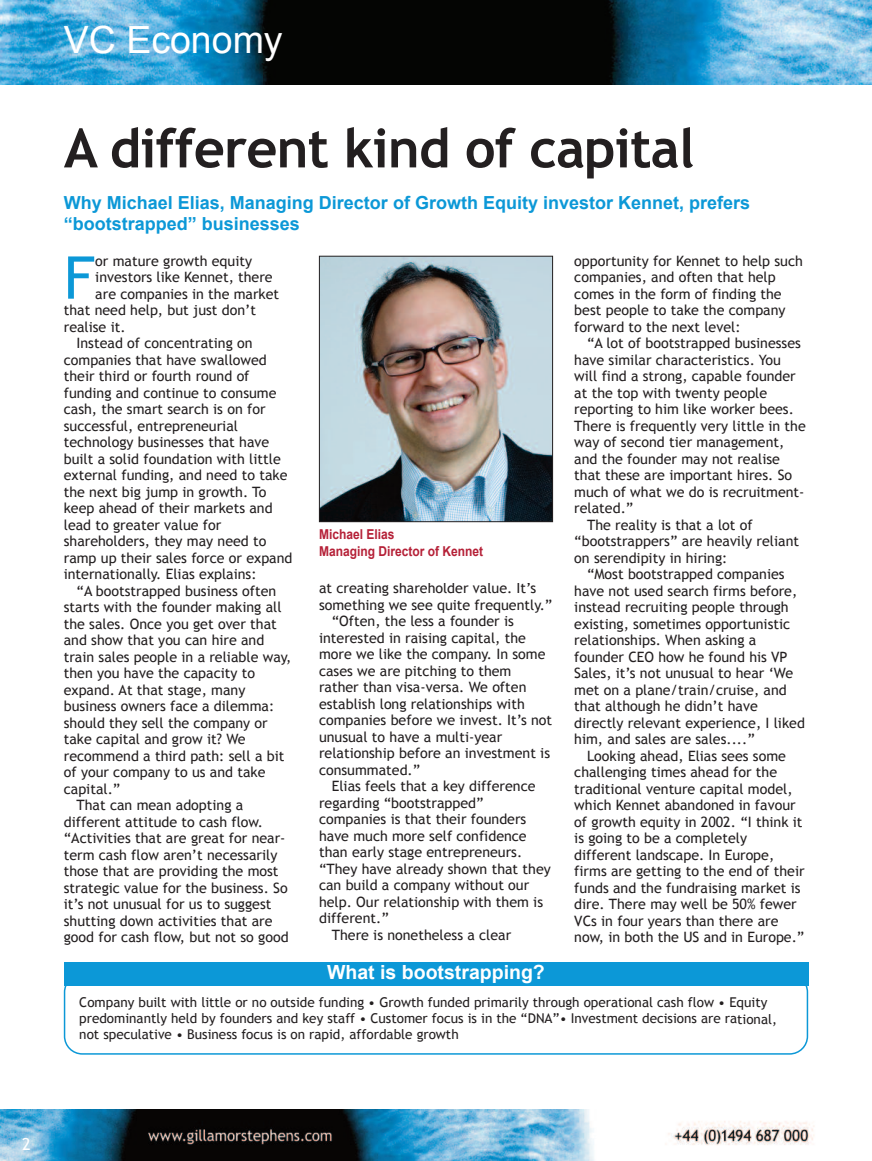
<style>
.page{position:relative;width:872px;height:1161px;background:#fff}
.page>*{position:absolute;margin:0;border:0;box-sizing:border-box;transform-origin:0 0}
.t1{font:58.95px "Trebuchet MS";color:#0c98d7}
.t2{font:700 54px "Trebuchet MS";letter-spacing:-.015em;color:#231f20}
.t3{font:37.5px "Arial";color:#fff}
.t4{font:700 19.5px "Arial";color:#fff}
.t5{font:700 18px/21.6px "Arial";color:#0c98d7}
.t6{font:16.5px "Trebuchet MS";color:#fff}
.t7{font:14.25px/16.5px "Trebuchet MS";color:#231f20}
.t8{font:700 13.65px/16.4px "Arial";color:#b52037;scale:.88 1}
.t9{font:13.5px/16.2px "Trebuchet MS";color:#231f20}
</style>
<div class="page">
<img style="left:0;top:1110px;width:815px;height:51px">
<img style="left:0;top:0;width:872px;height:84px">
<svg style="left:64px;top:986px;width:744px;height:68px"></svg>
<div style="left:64px;top:962px;width:744px;height:24px;background:#0c98d7"></div>
<img style="left:321px;top:258px;width:230px;height:262px">
<div style="left:319px;top:256px;width:234px;height:266px;border:1px solid #231f20"></div>
<h3 class="t3" style="left:64px;top:19px;width:220px">VC Economy</h3>
<h2 class="t2" style="left:64px;top:117px;width:632px">A different kind of capital</h2>
<p class="t5" style="left:64px;top:192px;width:688px">Why Michael Elias, Managing Director of Growth Equity investor Kennet, prefers “bootstrapped” businesses</p>
<h1 class="t1" style="left:64px;top:243px;width:32px">F</h1>
<p class="t7" style="left:95px;top:252px;width:158px">or mature growth equity</p>
<p class="t7" style="left:95px;top:269px;width:179px">investors like Kennet, there</p>
<p class="t7" style="left:95px;top:285px;width:185px">are companies in the market</p>
<p class="t7" style="left:64px;top:302px;width:194px">that need help, but just don’t</p>
<p class="t7" style="left:64px;top:318px;width:63px">realise it.</p>
<p class="t7" style="left:77px;top:335px;width:178px">Instead of concentrating on</p>
<p class="t7" style="left:64px;top:351px;width:205px">companies that have swallowed</p>
<p class="t7" style="left:64px;top:368px;width:187px">their third or fourth round of</p>
<p class="t7" style="left:64px;top:384px;width:214px">funding and continue to consume</p>
<p class="t7" style="left:64px;top:401px;width:203px">cash, the smart search is on for</p>
<p class="t7" style="left:64px;top:417px;width:176px">successful, entrepreneurial</p>
<p class="t7" style="left:64px;top:434px;width:207px">technology businesses that have</p>
<p class="t7" style="left:64px;top:450px;width:218px">built a solid foundation with little</p>
<p class="t7" style="left:64px;top:467px;width:225px">external funding, and need to take</p>
<p class="t7" style="left:64px;top:483px;width:204px">the next big jump in growth. To</p>
<p class="t7" style="left:64px;top:500px;width:210px">keep ahead of their markets and</p>
<p class="t7" style="left:64px;top:516px;width:159px">lead to greater value for</p>
<p class="t7" style="left:64px;top:533px;width:204px">shareholders, they may need to</p>
<p class="t7" style="left:64px;top:549px;width:230px">ramp up their sales force or expand</p>
<p class="t7" style="left:64px;top:566px;width:194px">internationally. Elias explains:</p>
<p class="t7" style="left:77px;top:582px;width:201px">“A bootstrapped business often</p>
<p class="t7" style="left:64px;top:599px;width:219px">starts with the founder making all</p>
<p class="t7" style="left:64px;top:615px;width:214px">the sales. Once you get over that</p>
<p class="t7" style="left:64px;top:632px;width:202px">and show that you can hire and</p>
<p class="t7" style="left:64px;top:648px;width:229px">train sales people in a reliable way,</p>
<p class="t7" style="left:64px;top:665px;width:193px">then you have the capacity to</p>
<p class="t7" style="left:64px;top:681px;width:183px">expand. At that stage, many</p>
<p class="t7" style="left:64px;top:698px;width:212px">business owners face a dilemma:</p>
<p class="t7" style="left:64px;top:714px;width:205px">should they sell the company or</p>
<p class="t7" style="left:64px;top:731px;width:183px">take capital and grow it? We</p>
<p class="t7" style="left:64px;top:747px;width:222px">recommend a third path: sell a bit</p>
<p class="t7" style="left:64px;top:764px;width:203px">of your company to us and take</p>
<p class="t7" style="left:64px;top:780px;width:58px">capital.”</p>
<p class="t7" style="left:77px;top:797px;width:168px">That can mean adopting a</p>
<p class="t7" style="left:64px;top:813px;width:201px">different attitude to cash flow.</p>
<p class="t7" style="left:64px;top:830px;width:223px">“Activities that are great for near-</p>
<p class="t7" style="left:64px;top:846px;width:215px">term cash flow aren’t necessarily</p>
<p class="t7" style="left:64px;top:863px;width:216px">those that are providing the most</p>
<p class="t7" style="left:64px;top:879px;width:225px">strategic value for the business. So</p>
<p class="t7" style="left:64px;top:896px;width:209px">it’s not unusual for us to suggest</p>
<p class="t7" style="left:64px;top:912px;width:210px">shutting down activities that are</p>
<p class="t7" style="left:64px;top:929px;width:226px">good for cash flow, but not so good</p>
<p class="t8" style="left:319px;top:526px;width:188px">Michael Elias<br>Managing Director of Kennet</p>
<p class="t7" style="left:319px;top:580px;width:219px">at creating shareholder value. It’s</p>
<p class="t7" style="left:319px;top:596px;width:235px">something we see quite frequently.”</p>
<p class="t7" style="left:332px;top:613px;width:184px">“Often, the less a founder is</p>
<p class="t7" style="left:319px;top:629px;width:208px">interested in raising capital, the</p>
<p class="t7" style="left:319px;top:646px;width:228px">more we like the company. In some</p>
<p class="t7" style="left:319px;top:662px;width:194px">cases we are pitching to them</p>
<p class="t7" style="left:319px;top:679px;width:209px">rather than visa-versa. We often</p>
<p class="t7" style="left:319px;top:695px;width:207px">establish long relationships with</p>
<p class="t7" style="left:319px;top:712px;width:235px">companies before we invest. It’s not</p>
<p class="t7" style="left:319px;top:728px;width:185px">unusual to have a multi-year</p>
<p class="t7" style="left:319px;top:745px;width:232px">relationship before an investment is</p>
<p class="t7" style="left:319px;top:761px;width:103px">consummated.”</p>
<p class="t7" style="left:332px;top:778px;width:205px">Elias feels that a key difference</p>
<p class="t7" style="left:319px;top:794px;width:166px">regarding “bootstrapped”</p>
<p class="t7" style="left:319px;top:811px;width:209px">companies is that their founders</p>
<p class="t7" style="left:319px;top:827px;width:209px">have much more self confidence</p>
<p class="t7" style="left:319px;top:844px;width:205px">than early stage entrepreneurs.</p>
<p class="t7" style="left:319px;top:860px;width:233px">“They have already shown that they</p>
<p class="t7" style="left:319px;top:877px;width:212px">can build a company without our</p>
<p class="t7" style="left:319px;top:893px;width:226px">help. Our relationship with them is</p>
<p class="t7" style="left:319px;top:910px;width:71px">different.”</p>
<p class="t7" style="left:332px;top:926px;width:181px">There is nonetheless a clear</p>
<p class="t7" style="left:574px;top:252px;width:230px">opportunity for Kennet to help such companies, and often that help comes in the form of finding the best people to take the company forward to the next level:</p>
<p class="t7" style="left:587px;top:335px;width:215px">“A lot of bootstrapped businesses</p>
<p class="t7" style="left:574px;top:351px;width:208px">have similar characteristics. You</p>
<p class="t7" style="left:574px;top:368px;width:223px">will find a strong, capable founder</p>
<p class="t7" style="left:574px;top:384px;width:194px">at the top with twenty people</p>
<p class="t7" style="left:574px;top:401px;width:221px">reporting to him like worker bees.</p>
<p class="t7" style="left:574px;top:417px;width:233px">There is frequently very little in the</p>
<p class="t7" style="left:574px;top:434px;width:211px">way of second tier management,</p>
<p class="t7" style="left:574px;top:450px;width:207px">and the founder may not realise</p>
<p class="t7" style="left:574px;top:467px;width:219px">that these are important hires. So</p>
<p class="t7" style="left:574px;top:483px;width:232px">much of what we do is recruitment-</p>
<p class="t7" style="left:574px;top:500px;width:61px">related.”</p>
<p class="t7" style="left:587px;top:516px;width:167px">The reality is that a lot of</p>
<p class="t7" style="left:574px;top:533px;width:226px">“bootstrappers” are heavily reliant</p>
<p class="t7" style="left:574px;top:549px;width:155px">on serendipity in hiring:</p>
<p class="t7" style="left:587px;top:566px;width:199px">“Most bootstrapped companies</p>
<p class="t7" style="left:574px;top:582px;width:224px">have not used search firms before,</p>
<p class="t7" style="left:574px;top:599px;width:216px">instead recruiting people through</p>
<p class="t7" style="left:574px;top:615px;width:217px">existing, sometimes opportunistic</p>
<p class="t7" style="left:574px;top:632px;width:183px">relationships. When asking a</p>
<p class="t7" style="left:574px;top:648px;width:215px">founder CEO how he found his VP</p>
<p class="t7" style="left:574px;top:665px;width:220px">Sales, it’s not unusual to hear ‘We</p>
<p class="t7" style="left:574px;top:681px;width:214px">met on a plane/train/cruise, and</p>
<p class="t7" style="left:574px;top:698px;width:185px">that although he didn’t have</p>
<p class="t7" style="left:574px;top:714px;width:232px">directly relevant experience, I liked</p>
<p class="t7" style="left:574px;top:731px;width:182px">him, and sales are sales....”</p>
<p class="t7" style="left:587px;top:747px;width:200px">Looking ahead, Elias sees some</p>
<p class="t7" style="left:574px;top:764px;width:204px">challenging times ahead for the</p>
<p class="t7" style="left:574px;top:780px;width:220px">traditional venture capital model,</p>
<p class="t7" style="left:574px;top:797px;width:223px">which Kennet abandoned in favour</p>
<p class="t7" style="left:574px;top:813px;width:230px">of growth equity in 2002. “I think it</p>
<p class="t7" style="left:574px;top:830px;width:174px">is going to be a completely</p>
<p class="t7" style="left:574px;top:846px;width:201px">different landscape. In Europe,</p>
<p class="t7" style="left:574px;top:863px;width:232px">firms are getting to the end of their</p>
<p class="t7" style="left:574px;top:879px;width:228px">funds and the fundraising market is</p>
<p class="t7" style="left:574px;top:896px;width:224px">dire. There may well be 50% fewer</p>
<p class="t7" style="left:574px;top:912px;width:206px">VCs in four years than there are</p>
<p class="t7" style="left:574px;top:929px;width:232px">now, in both the US and in Europe.”</p>
<h3 class="t4" style="left:327px;top:961px;width:219px">What is bootstrapping?</h3>
<p class="t9" style="left:79px;top:994px;width:699px">Company built with little or no outside funding • Growth funded primarily through operational cash flow • Equity predominantly held by founders and key staff • Customer focus is in the “DNA”• Investment decisions are rational, not speculative • Business focus is on rapid, affordable growth</p>
<p class="t6" style="left:21px;top:1134px;width:10px">2</p>
</div>
